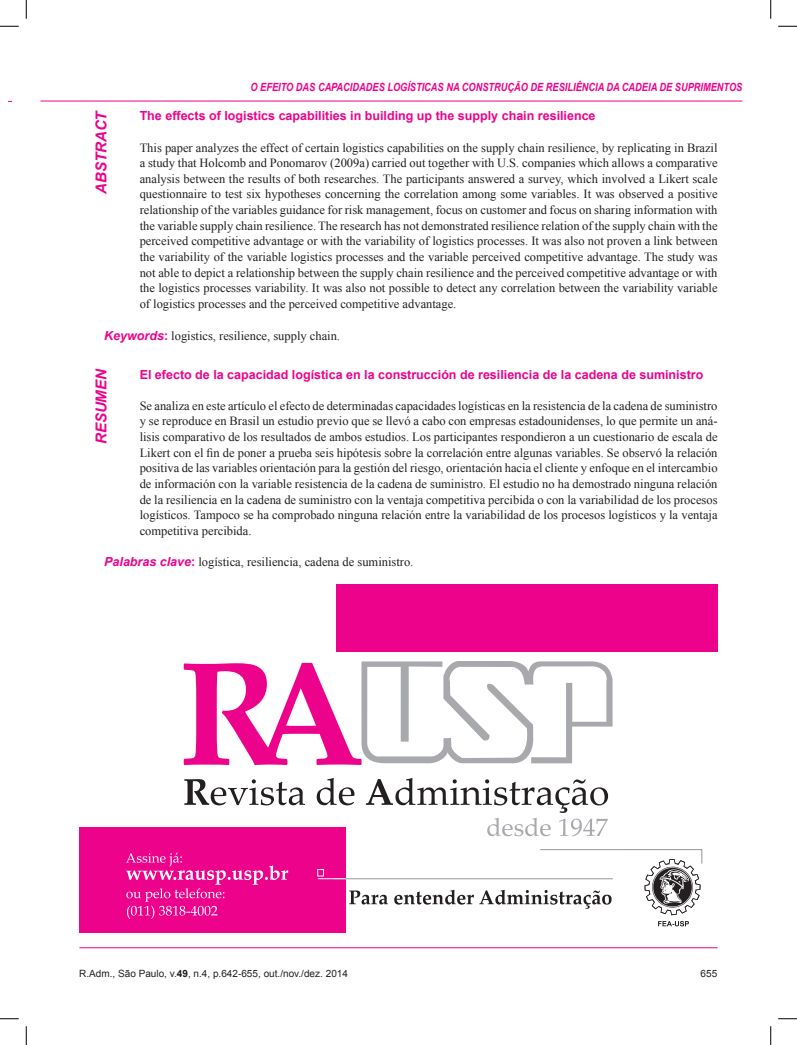
<style>
.page{position:relative;width:797px;height:1045px;background:#fff}
.page>*{position:absolute;margin:0;border:0;box-sizing:border-box;transform-origin:0 0}
.t1{font:italic 700 15px "Arial";letter-spacing:-.01em;color:#ed028c}
.t2{font:12.5px/15.6px "Times New Roman";color:#231f20;text-align:justify}
.t3{font:700 12.5px "Arial";color:#ed028c}
.t4{font:italic 700 11.25px "Arial Narrow";color:#ed028c}
.t5{font:10px "Arial";color:#231f20}
.s1{font-family:"Arial";font-weight:700;font-style:italic;color:#ed028c}
.s2{font-family:"Arial";font-weight:700;color:#ed028c}
.s3{font-weight:700}
</style>
<div class="page">
<hr style="left:79px;top:947px;width:638px;height:1px;background:#ed028c">
<hr style="left:40px;top:101px;width:702px;height:1px;background:#ed028c">
<div style="left:336px;top:584px;width:381px;height:68px;background:#ed028c"></div>
<div style="left:80px;top:827px;width:266px;height:105px;background:#ed028c"></div>
<svg style="left:184px;top:778px;width:424px;height:58px"></svg>
<svg style="left:184px;top:661px;width:428px;height:104px"></svg>
<svg style="left:658px;top:921px;width:31px;height:5px"></svg>
<svg style="left:318px;top:849px;width:384px;height:66px"></svg>
<div style="left:317px;top:869px;width:6px;height:7px;border:1px solid #fff"></div>
<svg style="left:126px;top:852px;width:162px;height:67px"></svg>
<svg style="left:0;top:25px;width:19px;height:2px"></svg>
<svg style="left:778px;top:25px;width:19px;height:2px"></svg>
<svg style="left:0;top:1018px;width:19px;height:1px"></svg>
<svg style="left:778px;top:1018px;width:19px;height:1px"></svg>
<svg style="left:25px;top:0;width:2px;height:19px"></svg>
<svg style="left:25px;top:1026px;width:2px;height:19px"></svg>
<svg style="left:770px;top:0;width:1px;height:19px"></svg>
<svg style="left:770px;top:1026px;width:1px;height:19px"></svg>
<p class="t4" style="left:250px;top:79px;width:493px">O EFEITO DAS CAPACIDADES LOGÍSTICAS NA CONSTRUÇÃO DE RESILIÊNCIA DA CADEIA DE SUPRIMENTOS</p>
<p class="t3" style="left:140px;top:109px;width:457px">The effects of logistics capabilities in building up the supply chain resilience</p>
<p class="t2" style="left:140px;top:139px;width:579px">This paper analyzes the effect of certain logistics capabilities on the supply chain resilience, by replicating in Brazil a study that Holcomb and Ponomarov (2009a) carried out together with U.S. companies which allows a comparative analysis between the results of both researches. The participants answered a survey, which involved a Likert scale questionnaire to test six hypotheses concerning the correlation among some variables. It was observed a positive relationship of the variables guidance for risk management, focus on customer and focus on sharing information with the variable supply chain resilience. The research has not demonstrated resilience relation of the supply chain with the perceived competitive advantage or with the variability of logistics processes. It was also not proven a link between the variability of the variable logistics processes and the variable perceived competitive advantage. The study was not able to depict a relationship between the supply chain resilience and the perceived competitive advantage or with the logistics processes variability. It was also not possible to detect any correlation between the variability variable of logistics processes and the perceived competitive advantage.</p>
<p class="t2" style="left:104px;top:328px;width:237px"><span class="s1">Keywords</span><span class="s2">:</span> logistics, resilience, supply chain.</p>
<p class="t3" style="left:140px;top:367px;width:565px">El efecto de la capacidad logística en la construcción de resiliencia de la cadena de suministro</p>
<p class="t2" style="left:140px;top:397px;width:579px">Se analiza en este artículo el efecto de determinadas capacidades logísticas en la resistencia de la cadena de suministro y se reproduce en Brasil un estudio previo que se llevó a cabo con empresas estadounidenses, lo que permite un aná&shy;lisis comparativo de los resultados de ambos estudios. Los participantes respondieron a un cuestionario de escala de Likert con el fin de poner a prueba seis hipótesis sobre la correlación entre algunas variables. Se observó la relación positiva de las variables orientación para la gestión del riesgo, orientación hacia el cliente y enfoque en el intercambio de información con la variable resistencia de la cadena de suministro. El estudio no ha demostrado ninguna relación de la resiliencia en la cadena de suministro con la ventaja competitiva percibida o con la variabilidad de los procesos logísticos. Tampoco se ha comprobado ninguna relación entre la variabilidad de los procesos logísticos y la ventaja competitiva percibida.</p>
<p class="t2" style="left:104px;top:554px;width:311px"><span class="s1">Palabras clave</span><span class="s2">:</span> logística, resiliencia, cadena de suministro.</p>
<p class="t1" style="left:93px;top:194px;width:85px;rotate:-90deg">ABSTRACT</p>
<p class="t1" style="left:93px;top:444px;width:77px;rotate:-90deg">RESUMEN</p>
<p class="t5" style="left:79px;top:967px;width:270px">R.Adm., São Paulo, v.<span class="s3">49</span>, n.4, p.642-655, out./nov./dez. 2014</p>
<p class="t5" style="left:700px;top:967px;width:18px">655</p>
</div>
